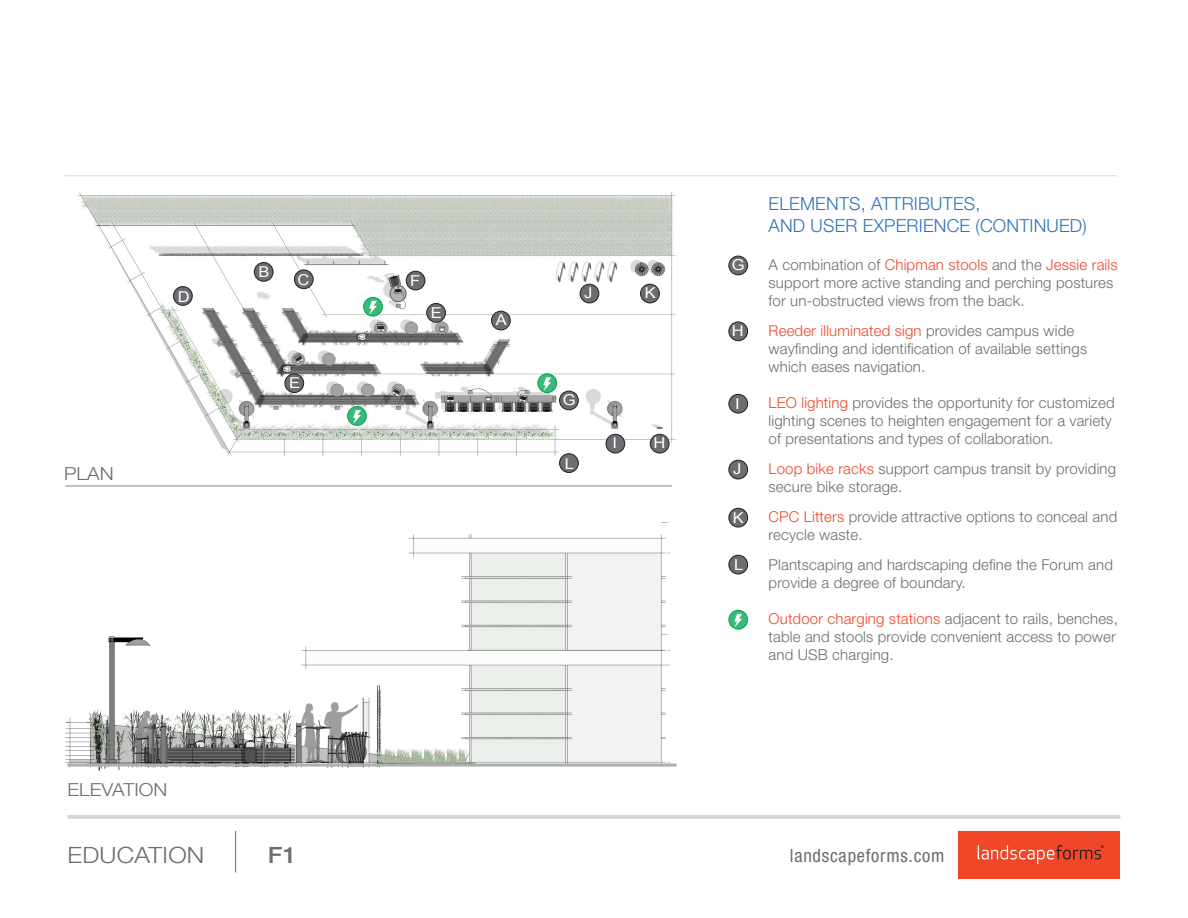
<style>
.page{position:relative;width:1188px;height:918px;background:#fff}
.page>*{position:absolute;margin:0;border:0;box-sizing:border-box;transform-origin:0 0}
.t1{font:300 22.5px "Helvetica Neue LT Std";letter-spacing:.01em;color:#6c6d70;scale:1.1 1}
.t2{font:500 22.5px "Helvetica Neue LT Std";color:#6c6d70;scale:1.1 1}
.housekeeping{font:condensed 18.3px "Helvetica Neue";letter-spacing:.04em;color:#6c6d70}
.t3{font:300 18px/21.6px "Helvetica Neue LT Std";letter-spacing:.01em;color:#3073ba}
.t4{font:300 18px "Helvetica Neue LT Std";color:#6c6d70;scale:1.1 1}
.t5{font:300 15px/18px "Helvetica Neue LT Std";letter-spacing:.01em;color:#6c6d70}
.t6{font:15px "Arial";color:#fff;scale:1.1 1}
.s1{color:#ef4727}
</style>
<div class="page">
<hr style="left:67px;top:815px;width:1053px;height:4px;background:#d6d7d9">
<hr style="left:235px;top:831px;width:1px;height:42px;background:#6c6d70">
<div style="left:958px;top:831px;width:162px;height:47px;background:#ef4727"></div>
<svg style="left:978px;top:845px;width:126px;height:19px"></svg>
<img style="left:64px;top:175px;width:693px;height:301px">
<div style="left:492px;top:311px;width:18px;height:19px;background:#6c6d70;border-radius:50%"></div>
<div style="left:491px;top:311px;width:19px;height:19px;border:1px solid #231f20;border-radius:50%"></div>
<div style="left:641px;top:284px;width:18px;height:19px;background:#6c6d70;border-radius:50%"></div>
<div style="left:640px;top:284px;width:19px;height:19px;border:1px solid #231f20;border-radius:50%"></div>
<div style="left:729px;top:256px;width:19px;height:19px;background:#6c6d70;border-radius:50%"></div>
<div style="left:729px;top:256px;width:19px;height:19px;border:1px solid #231f20;border-radius:50%"></div>
<div style="left:560px;top:391px;width:18px;height:19px;background:#6c6d70;border-radius:50%"></div>
<div style="left:559px;top:391px;width:19px;height:19px;border:1px solid #231f20;border-radius:50%"></div>
<div style="left:580px;top:284px;width:19px;height:19px;background:#6c6d70;border-radius:50%"></div>
<div style="left:580px;top:284px;width:19px;height:19px;border:1px solid #231f20;border-radius:50%"></div>
<div style="left:174px;top:287px;width:18px;height:18px;background:#6c6d70;border-radius:50%"></div>
<div style="left:173px;top:286px;width:19px;height:19px;border:1px solid #231f20;border-radius:50%"></div>
<div style="left:254px;top:263px;width:19px;height:18px;background:#6c6d70;border-radius:50%"></div>
<div style="left:254px;top:262px;width:19px;height:19px;border:1px solid #231f20;border-radius:50%"></div>
<div style="left:294px;top:270px;width:19px;height:19px;background:#6c6d70;border-radius:50%"></div>
<div style="left:294px;top:270px;width:19px;height:19px;border:1px solid #231f20;border-radius:50%"></div>
<div style="left:406px;top:271px;width:19px;height:19px;background:#6c6d70;border-radius:50%"></div>
<div style="left:406px;top:271px;width:19px;height:19px;border:1px solid #231f20;border-radius:50%"></div>
<div style="left:427px;top:303px;width:18px;height:19px;background:#6c6d70;border-radius:50%"></div>
<div style="left:427px;top:303px;width:19px;height:19px;border:1px solid #231f20;border-radius:50%"></div>
<div style="left:538px;top:374px;width:19px;height:19px;background:#39b97a;border-radius:50%"></div>
<div style="left:538px;top:374px;width:19px;height:19px;border:1px solid #00a54f;border-radius:50%"></div>
<svg style="left:543px;top:377px;width:8px;height:14px"></svg>
<div style="left:364px;top:297px;width:18px;height:19px;background:#39b97a;border-radius:50%"></div>
<div style="left:364px;top:297px;width:19px;height:19px;border:1px solid #00a54f;border-radius:50%"></div>
<svg style="left:369px;top:301px;width:8px;height:14px"></svg>
<div style="left:348px;top:407px;width:18px;height:18px;background:#39b97a;border-radius:50%"></div>
<div style="left:347px;top:407px;width:19px;height:19px;border:1px solid #00a54f;border-radius:50%"></div>
<svg style="left:353px;top:410px;width:8px;height:14px"></svg>
<img style="left:65px;top:522px;width:612px;height:249px">
<hr style="left:66px;top:486px;width:606px;height:1px;background:#adadb2">
<hr style="left:67px;top:764px;width:610px;height:3px;background:#adadb2">
<svg style="left:729px;top:610px;width:19px;height:19px"></svg>
<div style="left:729px;top:610px;width:19px;height:19px;border:1px solid #00a54f;border-radius:50%"></div>
<svg style="left:734px;top:614px;width:8px;height:14px"></svg>
<div style="left:729px;top:322px;width:19px;height:19px;background:#6c6d70;border-radius:50%"></div>
<div style="left:729px;top:322px;width:19px;height:19px;border:1px solid #231f20;border-radius:50%"></div>
<div style="left:650px;top:434px;width:19px;height:19px;background:#6c6d70;border-radius:50%"></div>
<div style="left:650px;top:434px;width:19px;height:19px;border:1px solid #231f20;border-radius:50%"></div>
<div style="left:729px;top:394px;width:19px;height:19px;background:#6c6d70;border-radius:50%"></div>
<div style="left:729px;top:394px;width:19px;height:19px;border:1px solid #231f20;border-radius:50%"></div>
<div style="left:606px;top:434px;width:19px;height:19px;background:#6c6d70;border-radius:50%"></div>
<div style="left:606px;top:434px;width:19px;height:19px;border:1px solid #231f20;border-radius:50%"></div>
<div style="left:729px;top:460px;width:19px;height:19px;background:#6c6d70;border-radius:50%"></div>
<div style="left:729px;top:460px;width:19px;height:19px;border:1px solid #231f20;border-radius:50%"></div>
<div style="left:729px;top:508px;width:19px;height:19px;background:#6c6d70;border-radius:50%"></div>
<div style="left:729px;top:508px;width:19px;height:19px;border:1px solid #231f20;border-radius:50%"></div>
<hr style="left:64px;top:176px;width:1053px;height:1px;background:#d6d7d9">
<div style="left:729px;top:555px;width:19px;height:19px;background:#6c6d70;border-radius:50%"></div>
<div style="left:729px;top:555px;width:19px;height:19px;border:1px solid #231f20;border-radius:50%"></div>
<div style="left:560px;top:454px;width:18px;height:18px;background:#6c6d70;border-radius:50%"></div>
<div style="left:559px;top:454px;width:19px;height:19px;border:1px solid #231f20;border-radius:50%"></div>
<div style="left:285px;top:374px;width:19px;height:19px;background:#6c6d70;border-radius:50%"></div>
<div style="left:285px;top:374px;width:19px;height:19px;border:1px solid #231f20;border-radius:50%"></div>
<p class="t4" style="left:64px;top:462px;width:47px">PLAN</p>
<p class="t6" style="left:259px;top:262px;width:12px">B</p>
<p class="t6" style="left:297px;top:270px;width:12px">C</p>
<p class="t6" style="left:410px;top:271px;width:11px">F</p>
<p class="t6" style="left:178px;top:287px;width:12px">D</p>
<p class="t6" style="left:584px;top:283px;width:9px">J</p>
<p class="t6" style="left:289px;top:373px;width:12px">E</p>
<p class="t6" style="left:431px;top:303px;width:12px">E</p>
<p class="t6" style="left:496px;top:310px;width:12px">A</p>
<p class="t6" style="left:563px;top:390px;width:13px">G</p>
<p class="t6" style="left:565px;top:454px;width:10px">L</p>
<p class="t6" style="left:612px;top:433px;width:6px">I</p>
<p class="t6" style="left:645px;top:283px;width:12px">K</p>
<p class="t6" style="left:653px;top:433px;width:12px">H</p>
<p class="t4" style="left:68px;top:779px;width:92px">ELEVATION</p>
<p class="t6" style="left:732px;top:255px;width:13px">G</p>
<p class="t6" style="left:732px;top:321px;width:12px">H</p>
<p class="t6" style="left:735px;top:393px;width:6px">I</p>
<p class="t6" style="left:733px;top:459px;width:9px">J</p>
<p class="t6" style="left:733px;top:508px;width:12px">K</p>
<p class="t6" style="left:734px;top:555px;width:10px">L</p>
<p class="t3" style="left:769px;top:193px;width:320px">ELEMENTS, ATTRIBUTES,<br>AND USER EXPERIENCE (CONTINUED)</p>
<p class="t5" style="left:769px;top:255px;width:351px">A combination of <span class="s1">Chipman stools</span> and the <span class="s1">Jessie rails </span>support more active standing and perching postures for un-obstructed views from the back.</p>
<p class="t5" style="left:769px;top:321px;width:320px"><span class="s1">Reeder illuminated sign</span> provides campus wide wayfinding and identification of available settings which eases navigation.</p>
<p class="t5" style="left:769px;top:393px;width:348px"><span class="s1">LEO lighting</span> provides the opportunity for customized lighting scenes to heighten engagement for a variety of presentations and types of collaboration.</p>
<p class="t5" style="left:769px;top:459px;width:349px"><span class="s1">Loop bike racks</span> support campus transit by providing secure bike storage.</p>
<p class="t5" style="left:769px;top:507px;width:350px"><span class="s1">CPC Litters</span> provide attractive options to conceal and recycle waste.</p>
<p class="t5" style="left:769px;top:555px;width:346px">Plantscaping and hardscaping define the Forum and provide a degree of boundary.</p>
<p class="t5" style="left:769px;top:609px;width:351px"><span class="s1">Outdoor charging stations</span> adjacent to rails, benches, table and stools provide convenient access to power</p>
<p class="t5" style="left:769px;top:645px;width:126px">and USB charging.</p>
<p class="t1" style="left:68px;top:841px;width:126px">EDUCATION</p>
<p class="t2" style="left:268px;top:841px;width:28px">F1</p>
<p class="housekeeping" style="left:790px;top:845px;width:156px">landscapeforms.com</p>
</div>
